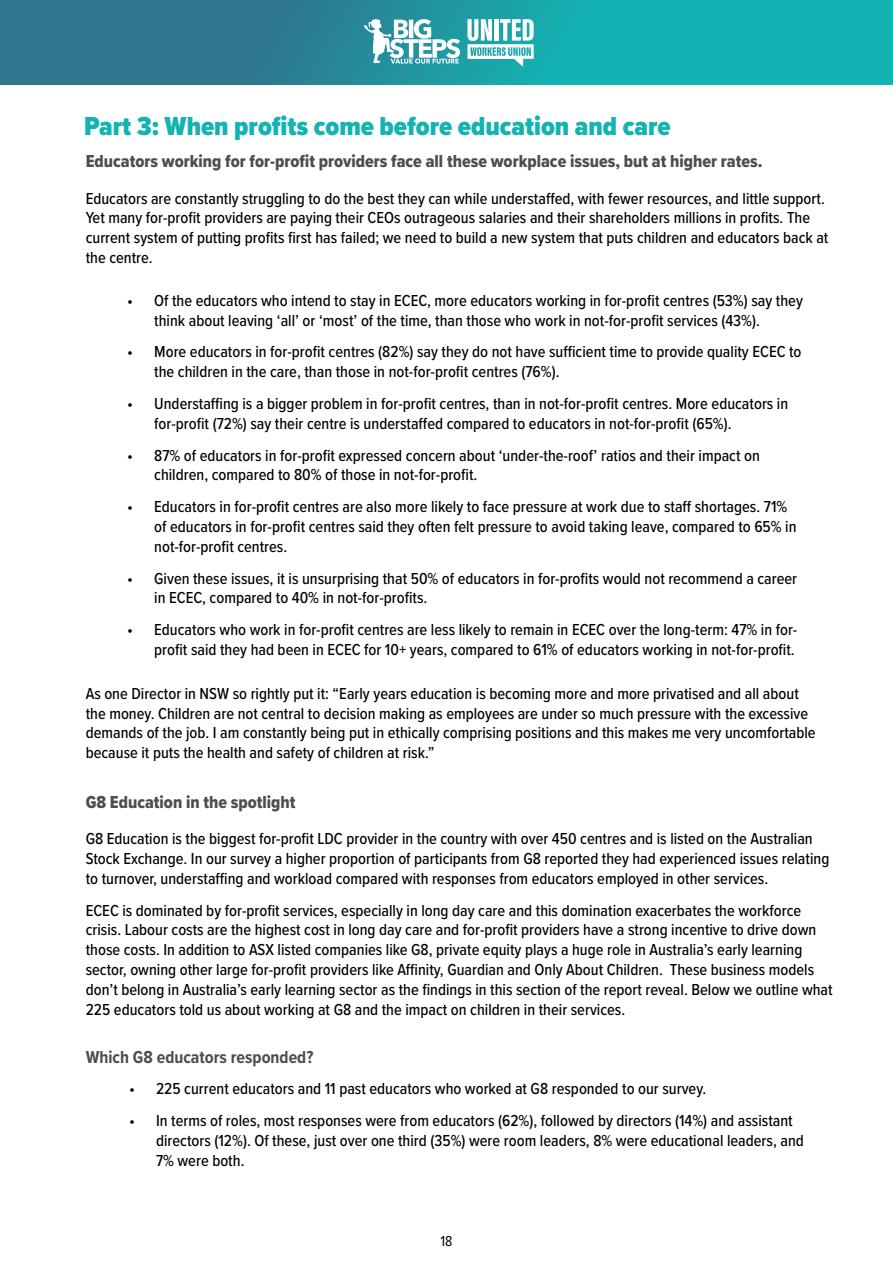
<style>
.page{position:relative;width:893px;height:1263px;background:#fff}
.page>*{position:absolute;margin:0;border:0;box-sizing:border-box;transform-origin:0 0}
.Paragraph_Style_1{font:900 27px "Proxima Nova Cond";color:#14b3b3}
.Paragraph_Sub-Headin{font:18px "Proxima Nova Cond Extrabld";color:#4d4d4f}
.Paragraph_Sub-Headin-2{font:700 18px "Proxima Nova Cond";color:#4d4d4f}
.Pargraphs{font:500 16.5px/19.8px "Proxima Nova Cond";color:#000}
.t1{font:15px "Proxima Nova Cond";color:#000}
</style>
<div class="page">
<svg style="left:0;top:0;width:893px;height:84px;background:#2095a0"></svg>
<svg style="left:363px;top:19px;width:97px;height:45px"></svg>
<svg style="left:467px;top:19px;width:67px;height:48px"></svg>
<p class="Paragraph_Style_1" style="left:84px;top:107px;width:588px">Part 3: When profits come before education and care</p>
<p class="Paragraph_Sub-Headin" style="left:86px;top:148px;width:678px">Educators working for for-profit providers face all these workplace issues, but at higher rates.</p>
<p class="Pargraphs" style="left:86px;top:188px;width:744px">Educators are constantly struggling to do the best they can while understaffed, with fewer resources, and little support.<br>Yet many for-profit providers are paying their CEOs outrageous salaries and their shareholders millions in profits. The current system of putting profits first has failed; we need to build a new system that puts children and educators back at the centre.</p>
<p class="Pargraphs" style="left:154px;top:290px;width:650px;text-indent:-27px">• Of the educators who intend to stay in ECEC, more educators working in for-profit centres (53%) say they think about leaving ‘all’ or ‘most’ of the time, than those who work in not-for-profit services (43%).</p>
<p class="Pargraphs" style="left:154px;top:341px;width:649px;text-indent:-27px">• More educators in for-profit centres (82%) say they do not have sufficient time to provide quality ECEC to the children in the care, than those in not-for-profit centres (76%).</p>
<p class="Pargraphs" style="left:154px;top:393px;width:635px;text-indent:-27px">• Understaffing is a bigger problem in for-profit centres, than in not-for-profit centres. More educators in for-profit (72%) say their centre is understaffed compared to educators in not-for-profit (65%).</p>
<p class="Pargraphs" style="left:154px;top:445px;width:607px;text-indent:-27px">• 87% of educators in for-profit expressed concern about ‘under-the-roof’ ratios and their impact on children, compared to 80% of those in not-for-profit.</p>
<p class="Pargraphs" style="left:154px;top:496px;width:644px;text-indent:-27px">• Educators in for-profit centres are also more likely to face pressure at work due to staff shortages. 71% of educators in for-profit centres said they often felt pressure to avoid taking leave, compared to 65% in not-for-profit centres.</p>
<p class="Pargraphs" style="left:154px;top:568px;width:644px;text-indent:-27px">• Given these issues, it is unsurprising that 50% of educators in for-profits would not recommend a career in ECEC, compared to 40% in not-for-profits.</p>
<p class="Pargraphs" style="left:127px;top:619px;width:672px;text-align:right">• Educators who work in for-profit centres are less likely to remain in ECEC over the long-term: 47% in for&shy;profit said they had been in ECEC for 10+ years, compared to 61% of educators working in not-for-profit.</p>
<p class="Pargraphs" style="left:86px;top:683px;width:731px">As one Director in NSW so rightly put it: “Early years education is becoming more and more privatised and all about the money. Children are not central to decision making as employees are under so much pressure with the excessive demands of the job. I am constantly being put in ethically comprising positions and this makes me very uncomfortable because it puts the health and safety of children at risk.”</p>
<p class="Paragraph_Sub-Headin" style="left:86px;top:788px;width:211px">G8 Education in the spotlight</p>
<p class="Pargraphs" style="left:86px;top:828px;width:745px">G8 Education is the biggest for-profit LDC provider in the country with over 450 centres and is listed on the Australian<br>Stock Exchange. In our survey a higher proportion of participants from G8 reported they had experienced issues relating to turnover, understaffing and workload compared with responses from educators employed in other services.</p>
<p class="Pargraphs" style="left:86px;top:900px;width:748px">ECEC is dominated by for-profit services, especially in long day care and this domination exacerbates the workforce crisis. Labour costs are the highest cost in long day care and for-profit providers have a strong incentive to drive down those costs. In addition to ASX listed companies like G8, private equity plays a huge role in Australia’s early learning sector, owning other large for-profit providers like Affinity, Guardian and Only About Children. These business models don’t belong in Australia’s early learning sector as the findings in this section of the report reveal. Below we outline what 225 educators told us about working at G8 and the impact on children in their services.</p>
<p class="Paragraph_Sub-Headin-2" style="left:86px;top:1043px;width:229px">Which G8 educators responded?</p>
<p class="Pargraphs" style="left:129px;top:1078px;width:579px">• 225 current educators and 11 past educators who worked at G8 responded to our survey.</p>
<p class="Pargraphs" style="left:156px;top:1110px;width:649px;text-indent:-27px">• In terms of roles, most responses were from educators (62%), followed by directors (14%) and assistant directors (12%). Of these, just over one third (35%) were room leaders, 8% were educational leaders, and<br>7% were both.</p>
<p class="t1" style="left:440px;top:1230px;width:14px">18</p>
</div>
